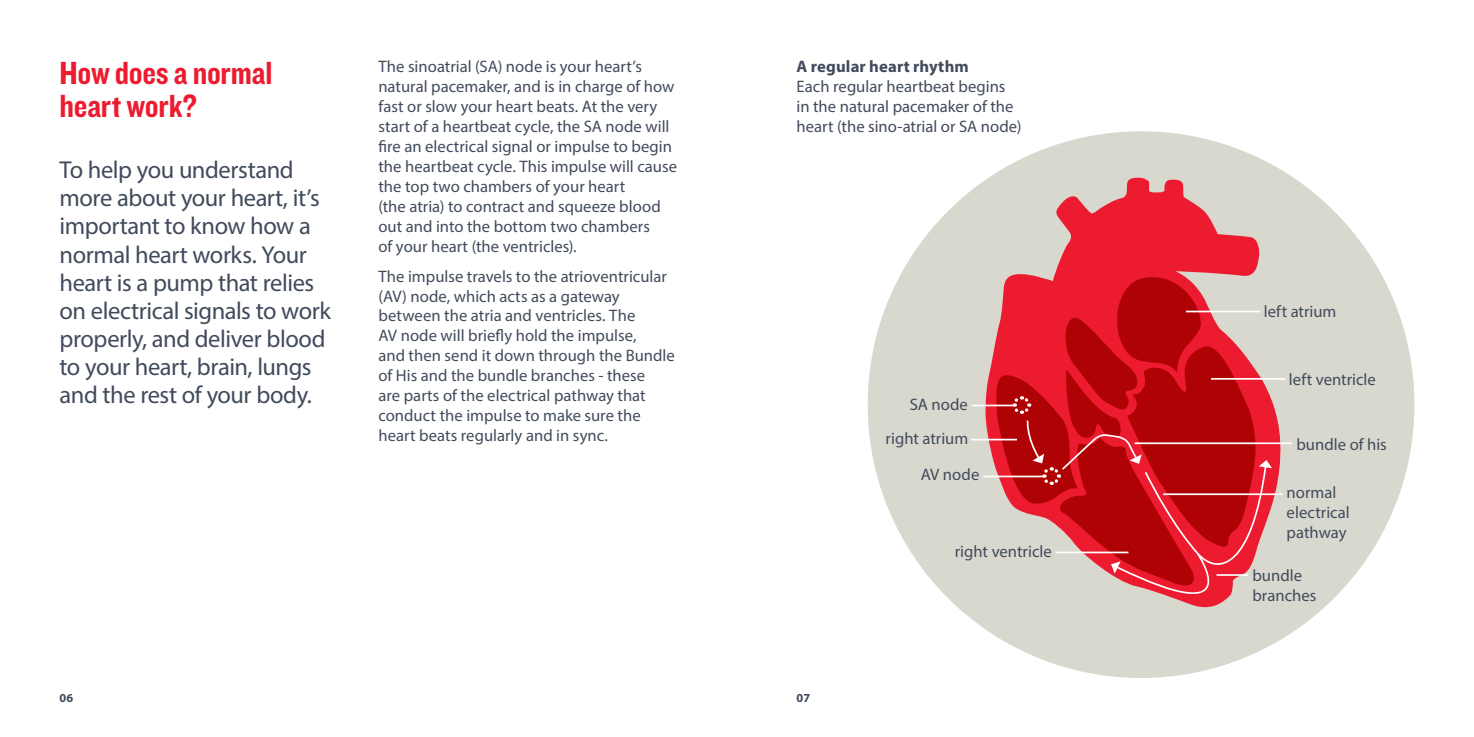
<style>
.page{position:relative;width:1474px;height:737px;background:#fff}
.page>*{position:absolute;margin:0;border:0;box-sizing:border-box;transform-origin:0 0}
.t1{font:33.25px/33.2px "Knockout HTF50 Welterweight";letter-spacing:-.01em;color:#ed1b2f}
.t2{font:24.5px/28px "Myriad Pro";letter-spacing:-.015em;color:#414b5c}
.t3{font:16.62px/19.9px "Myriad Pro";color:#414b5c}
.t4{font:700 16.62px "Myriad Pro";letter-spacing:.01em;color:#414b5c}
.t5{font:700 12.25px "Myriad Pro";color:#414b5c}
</style>
<div class="page">
<div style="left:867px;top:131px;width:547px;height:547px;background:#d9d8ce;border-radius:50%"></div>
<svg style="left:985px;top:177px;width:298px;height:327px"></svg>
<hr style="left:971px;top:404px;width:43px;height:2px;background:#fff">
<hr style="left:983px;top:475px;width:61px;height:2px;background:#fff">
<hr style="left:970px;top:439px;width:47px;height:1px;background:#fff">
<hr style="left:1210px;top:378px;width:75px;height:2px;background:#fff">
<svg style="left:995px;top:275px;width:277px;height:333px"></svg>
<hr style="left:1163px;top:493px;width:119px;height:2px;background:#fff">
<hr style="left:1134px;top:442px;width:158px;height:2px;background:#fff">
<h1 class="t1" style="left:60px;top:57px;width:214px">How does a normal heart work?</h1>
<h2 class="t2" style="left:60px;top:156px;width:273px">To help you understand more about your heart, it’s important to know how a normal heart works. Your heart is a pump that relies on electrical signals to work properly, and deliver blood to your heart, brain, lungs and the rest of your body.</h2>
<p class="t3" style="left:378px;top:56px;width:300px">The sinoatrial (SA) node is your heart’s natural pacemaker, and is in charge of how fast or slow your heart beats. At the very start of a heartbeat cycle, the SA node will fire an electrical signal or impulse to begin the heartbeat cycle. This impulse will cause the top two chambers of your heart<br>(the atria) to contract and squeeze blood out and into the bottom two chambers<br>of your heart (the ventricles).</p>
<p class="t3" style="left:378px;top:266px;width:298px">The impulse travels to the atrioventricular (AV) node, which acts as a gateway between the atria and ventricles. The<br>AV node will briefly hold the impulse,<br>and then send it down through the Bundle of His and the bundle branches - these<br>are parts of the electrical pathway that conduct the impulse to make sure the heart beats regularly and in sync.</p>
<p class="t4" style="left:796px;top:56px;width:174px">A regular heart rhythm</p>
<p class="t3" style="left:796px;top:76px;width:226px">Each regular heartbeat begins in the natural pacemaker of the heart (the sino-atrial or SA node)</p>
<p class="t3" style="left:909px;top:394px;width:60px">SA node</p>
<p class="t3" style="left:885px;top:428px;width:84px">right atrium</p>
<p class="t3" style="left:920px;top:464px;width:60px">AV node</p>
<p class="t3" style="left:954px;top:541px;width:98px">right ventricle</p>
<p class="t5" style="left:60px;top:690px;width:15px">06</p>
<p class="t5" style="left:796px;top:690px;width:15px">07</p>
<p class="t3" style="left:1263px;top:301px;width:74px">left atrium</p>
<p class="t3" style="left:1288px;top:369px;width:88px">left ventricle</p>
<p class="t3" style="left:1296px;top:434px;width:92px">bundle of his</p>
<p class="t3" style="left:1286px;top:482px;width:65px">normal electrical pathway</p>
<p class="t3" style="left:1252px;top:565px;width:65px">bundle branches</p>
</div>
